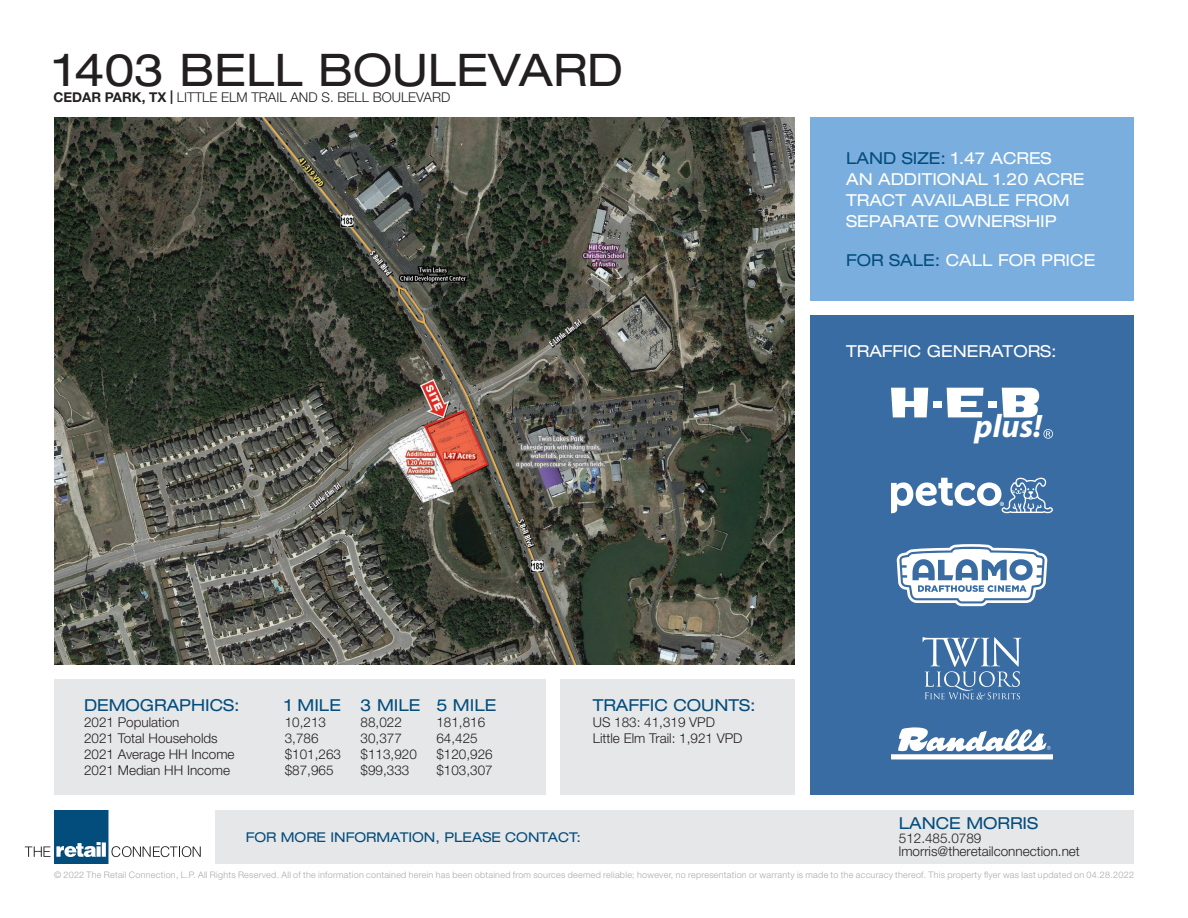
<style>
.page{position:relative;width:1188px;height:918px;background:#fff}
.page>*{position:absolute;margin:0;border:0;box-sizing:border-box;transform-origin:0 0}
.t1{font:expanded 45px "Helvetica Neue LT Std";color:#231f20}
.t2{font:italic 700 32.55px "Myriad Pro";color:#fff}
.t3{font:expanded 16.5px/21px "Helvetica Neue LT Std";color:#fff}
.t4{font:expanded 16.5px "Helvetica Neue LT Std";color:#034d7d}
.t5{font:300 13.5px "Helvetica Neue LT Std";color:#231f20}
.t6{font:expanded 13.5px "Helvetica Neue LT Std";color:#034d7d}
.t7{font:300 9px "Helvetica Neue LT Std";letter-spacing:.03em;color:#a8a9ad}
.s1{font-weight:700}
.s2{color:#fff}
.s3{color:#034d7d}
</style>
<div class="page">
<svg style="left:25px;top:810px;width:176px;height:54px"></svg>
<div style="left:216px;top:810px;width:918px;height:54px;background:#e6e7e9"></div>
<img style="left:54px;top:117px;width:741px;height:547px">
<div style="left:54px;top:679px;width:491px;height:116px;background:#e6e7e9"></div>
<div style="left:561px;top:679px;width:234px;height:116px;background:#e6e7e9"></div>
<div style="left:810px;top:117px;width:324px;height:184px;background:#79aede"></div>
<div style="left:810px;top:316px;width:324px;height:479px;background:#396ca2"></div>
<svg style="left:891px;top:388px;width:37px;height:29px"></svg>
<div style="left:933px;top:401px;width:9px;height:6px;background:#fff"></div>
<div style="left:988px;top:401px;width:9px;height:6px;background:#fff"></div>
<svg style="left:947px;top:388px;width:37px;height:29px"></svg>
<svg style="left:1002px;top:388px;width:37px;height:29px"></svg>
<svg style="left:1043px;top:429px;width:10px;height:10px"></svg>
<svg style="left:897px;top:544px;width:150px;height:62px"></svg>
<svg style="left:923px;top:637px;width:98px;height:62px"></svg>
<svg style="left:891px;top:477px;width:162px;height:36px"></svg>
<svg style="left:891px;top:727px;width:162px;height:32px"></svg>
<p class="t1" style="left:54px;top:43px;width:570px">1403 BELL BOULEVARD</p>
<p class="t5" style="left:53px;top:89px;width:398px"><span class="s1">CEDAR PARK, TX |</span> LITTLE ELM TRAIL AND S. BELL BOULEVARD</p>
<p class="t4" style="left:846px;top:148px;width:207px">LAND SIZE: <span class="s2">1.47 ACRES</span></p>
<p class="t3" style="left:846px;top:168px;width:240px">AN ADDITIONAL 1.20 ACRE<br>TRACT AVAILABLE FROM<br>SEPARATE OWNERSHIP</p>
<p class="t3" style="left:846px;top:250px;width:251px"><span class="s3">FOR SALE:</span> CALL FOR PRICE</p>
<p class="t3" style="left:846px;top:341px;width:212px">TRAFFIC GENERATORS:</p>
<p class="t2" style="left:975px;top:405px;width:69px">plus!</p>
<p class="t4" style="left:84px;top:695px;width:157px">DEMOGRAPHICS:</p>
<p class="t5" style="left:84px;top:714px;width:97px">2021 Population</p>
<p class="t5" style="left:84px;top:730px;width:135px">2021 Total Households</p>
<p class="t5" style="left:84px;top:746px;width:152px">2021 Average HH Income</p>
<p class="t5" style="left:84px;top:762px;width:148px">2021 Median HH Income</p>
<p class="t4" style="left:285px;top:695px;width:58px">1 MILE</p>
<p class="t5" style="left:285px;top:714px;width:43px">10,213</p>
<p class="t5" style="left:285px;top:730px;width:35px">3,786</p>
<p class="t5" style="left:285px;top:746px;width:58px">$101,263</p>
<p class="t5" style="left:285px;top:762px;width:50px">$87,965</p>
<p class="t4" style="left:361px;top:695px;width:61px">3 MILE</p>
<p class="t5" style="left:361px;top:714px;width:43px">88,022</p>
<p class="t5" style="left:361px;top:730px;width:43px">30,377</p>
<p class="t5" style="left:361px;top:746px;width:58px">$113,920</p>
<p class="t5" style="left:361px;top:762px;width:50px">$99,333</p>
<p class="t4" style="left:436px;top:695px;width:61px">5 MILE</p>
<p class="t5" style="left:436px;top:714px;width:50px">181,816</p>
<p class="t5" style="left:436px;top:730px;width:43px">64,425</p>
<p class="t5" style="left:436px;top:746px;width:58px">$120,926</p>
<p class="t5" style="left:436px;top:762px;width:58px">$103,307</p>
<p class="t4" style="left:593px;top:695px;width:164px">TRAFFIC COUNTS:</p>
<p class="t5" style="left:593px;top:714px;width:124px">US 183: 41,319 VPD</p>
<p class="t5" style="left:593px;top:730px;width:151px">Little Elm Trail: 1,921 VPD</p>
<p class="t6" style="left:246px;top:829px;width:337px">FOR MORE INFORMATION, PLEASE CONTACT:</p>
<p class="t4" style="left:899px;top:814px;width:141px">LANCE MORRIS</p>
<p class="t5" style="left:899px;top:830px;width:84px">512.485.0789</p>
<p class="t5" style="left:899px;top:843px;width:183px">lmorris@theretailconnection.net</p>
<p class="t7" style="left:54px;top:869px;width:1082px">© 2022 The Retail Connection, L.P. All Rights Reserved. All of the information contained herein has been obtained from sources deemed reliable; however, no representation or warranty is made to the accuracy thereof. This property flyer was last updated on 04.28.2022</p>
</div>
